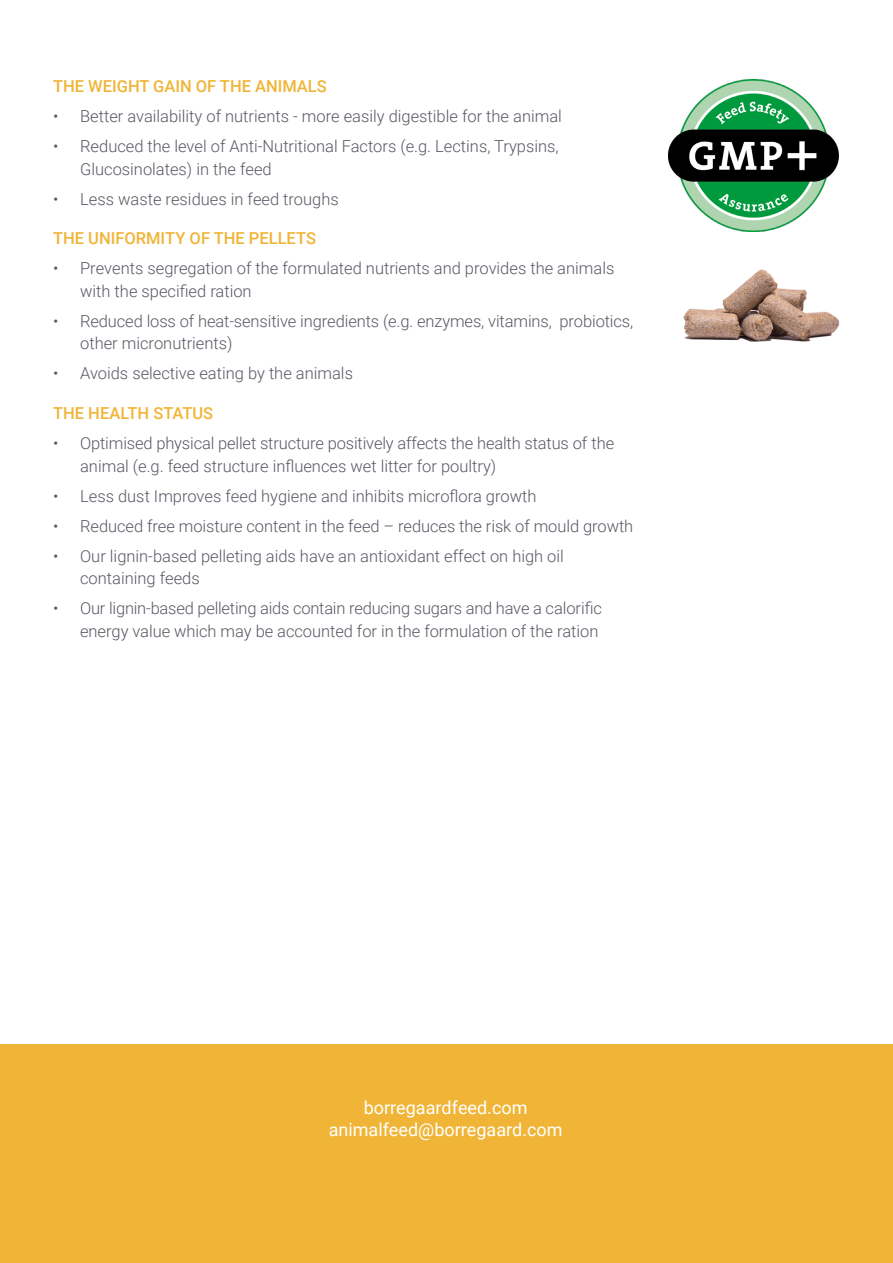
<style>
.page{position:relative;width:893px;height:1263px;background:#fff}
.page>*{position:absolute;margin:0;border:0;box-sizing:border-box;transform-origin:0 0}
.t1{font:18px/21.6px "Roboto";color:#fff;text-align:center}
.t2{font:300 16.5px/22.5px "Roboto";color:#5a5763}
.t3{font:500 16.5px "Roboto";color:#f0b537}
</style>
<div class="page">
<div style="left:0;top:1044px;width:893px;height:219px;background:#f0b537"></div>
<img style="left:669px;top:80px;width:170px;height:152px">
<img style="left:683px;top:269px;width:157px;height:73px">
<p class="t3" style="left:53px;top:75px;width:275px">THE WEIGHT GAIN OF THE ANIMALS</p>
<p class="t2" style="left:53px;top:105px;width:510px">• Better availability of nutrients - more easily digestible for the animal</p>
<p class="t2" style="left:80px;top:135px;width:480px;text-indent:-27px">• Reduced the level of Anti-Nutritional Factors (e.g. Lectins, Trypsins,<br>Glucosinolates) in the feed</p>
<p class="t2" style="left:53px;top:187px;width:287px">• Less waste residues in feed troughs</p>
<p class="t3" style="left:53px;top:227px;width:264px">THE UNIFORMITY OF THE PELLETS</p>
<p class="t2" style="left:80px;top:257px;width:536px;text-indent:-27px">• Prevents segregation of the formulated nutrients and provides the animals with the specified ration</p>
<p class="t2" style="left:80px;top:309px;width:555px;text-indent:-27px">• Reduced loss of heat-sensitive ingredients (e.g. enzymes, vitamins, probiotics, other micronutrients)</p>
<p class="t2" style="left:53px;top:362px;width:301px">• Avoids selective eating by the animals</p>
<p class="t3" style="left:53px;top:402px;width:162px">THE HEALTH STATUS</p>
<p class="t2" style="left:80px;top:431px;width:536px;text-indent:-27px">• Optimised physical pellet structure positively affects the health status of the animal (e.g. feed structure influences wet litter for poultry)</p>
<p class="t2" style="left:53px;top:484px;width:485px">• Less dust Improves feed hygiene and inhibits microflora growth</p>
<p class="t2" style="left:53px;top:514px;width:582px">• Reduced free moisture content in the feed – reduces the risk of mould growth</p>
<p class="t2" style="left:80px;top:544px;width:485px;text-indent:-27px">• Our lignin-based pelleting aids have an antioxidant effect on high oil containing feeds</p>
<p class="t2" style="left:53px;top:596px;width:550px;text-align:right">• Our lignin-based pelleting aids contain reducing sugars and have a calorific energy value which may be accounted for in the formulation of the ration</p>
<p class="t1" style="left:329px;top:1096px;width:235px">borregaardfeed.com animalfeed@borregaard.com</p>
</div>
